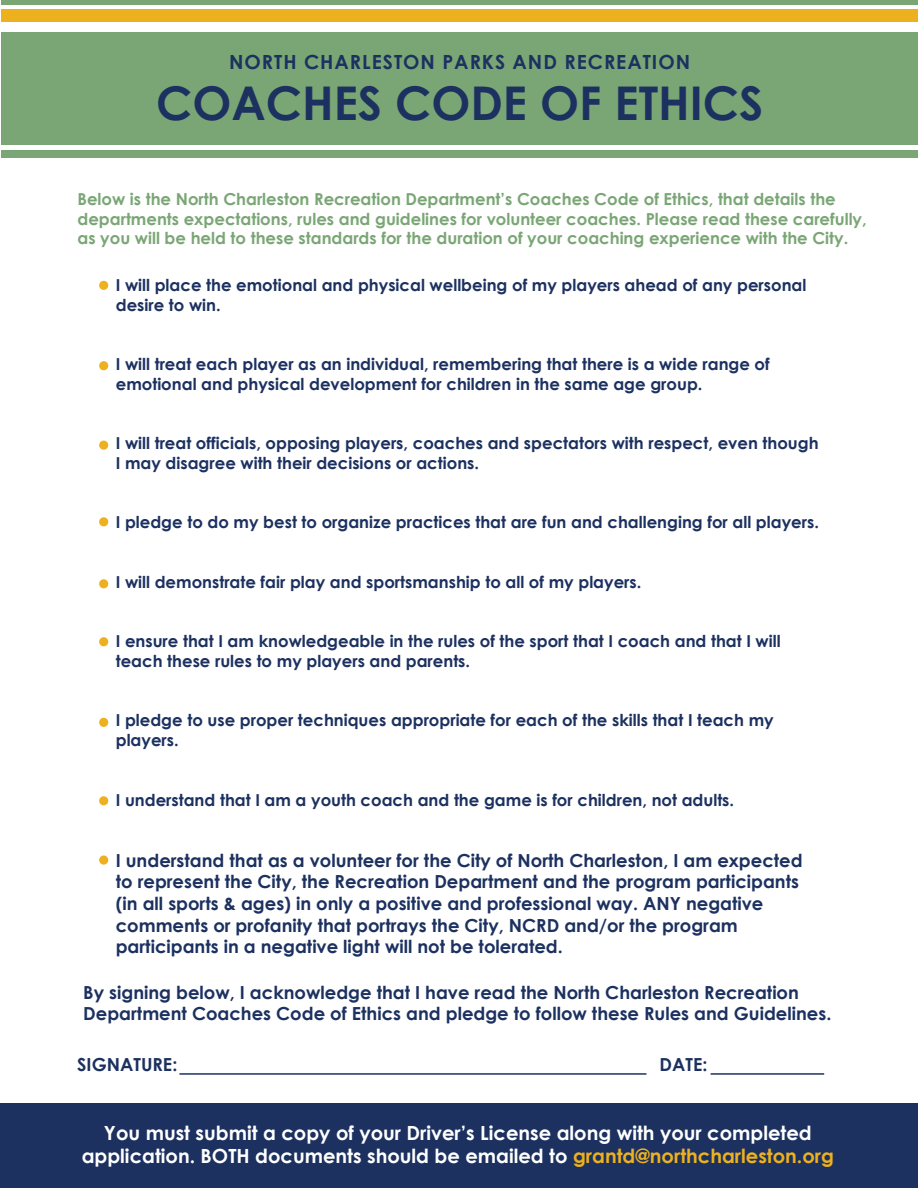
<style>
.page{position:relative;width:918px;height:1188px;background:#fff}
.page>*{position:absolute;margin:0;border:0;box-sizing:border-box;transform-origin:0 0}
.t1{font:700 46.5px "Century Gothic";color:#1c3160}
.t2{font:700 19.5px/23.4px "Century Gothic";color:#fff;text-align:center}
.t3{font:700 19.5px "Century Gothic";letter-spacing:.05em;color:#1c3160}
.t4{font:700 18px/21.6px "Century Gothic";color:#1c3160}
.t5{font:700 16.5px/19.8px "Century Gothic";color:#1c3160}
.t6{font:700 16.5px/19.8px "Century Gothic";color:#7aa675}
.s1{color:#edb11f}
</style>
<div class="page">
<div style="left:0;top:1104px;width:918px;height:84px;background:#1c3160"></div>
<div style="left:1px;top:9px;width:917px;height:13px;background:#edb11f"></div>
<div style="left:1px;top:32px;width:917px;height:126px;background:#7aa675"></div>
<div style="left:1px;top:0;width:917px;height:5px;background:#7aa675"></div>
<hr style="left:1px;top:145px;width:917px;height:4px;background:#fff">
<div style="left:99px;top:281px;width:9px;height:9px;background:#edb11f;border-radius:50%"></div>
<div style="left:99px;top:361px;width:9px;height:9px;background:#edb11f;border-radius:50%"></div>
<div style="left:99px;top:441px;width:9px;height:9px;background:#edb11f;border-radius:50%"></div>
<div style="left:99px;top:517px;width:9px;height:9px;background:#edb11f;border-radius:50%"></div>
<div style="left:99px;top:579px;width:9px;height:9px;background:#edb11f;border-radius:50%"></div>
<div style="left:99px;top:637px;width:9px;height:9px;background:#edb11f;border-radius:50%"></div>
<div style="left:99px;top:718px;width:9px;height:9px;background:#edb11f;border-radius:50%"></div>
<div style="left:99px;top:796px;width:9px;height:9px;background:#edb11f;border-radius:50%"></div>
<div style="left:99px;top:855px;width:9px;height:10px;background:#edb11f;border-radius:50%"></div>
<hr style="left:179px;top:1073px;width:468px;height:2px;background:#1c3260">
<hr style="left:711px;top:1073px;width:113px;height:2px;background:#1c3260">
<p class="t3" style="left:229px;top:48px;width:462px">NORTH CHARLESTON PARKS AND RECREATION</p>
<h1 class="t1" style="left:156px;top:67px;width:609px">COACHES CODE OF ETHICS</h1>
<p class="t6" style="left:78px;top:188px;width:791px">Below is the North Charleston Recreation Department’s Coaches Code of Ethics, that details the departments expectations, rules and guidelines for volunteer coaches. Please read these carefully, as you will be held to these standards for the duration of your coaching experience with the City.</p>
<p class="t5" style="left:116px;top:274px;width:692px">I will place the emotional and physical wellbeing of my players ahead of any personal desire to win.</p>
<p class="t5" style="left:116px;top:353px;width:656px">I will treat each player as an individual, remembering that there is a wide range of emotional and physical development for children in the same age group.</p>
<p class="t5" style="left:116px;top:433px;width:704px">I will treat officials, opposing players, coaches and spectators with respect, even though<br>I may disagree with their decisions or actions.</p>
<p class="t5" style="left:116px;top:512px;width:705px">I pledge to do my best to organize practices that are fun and challenging for all players.</p>
<p class="t5" style="left:116px;top:571px;width:527px">I will demonstrate fair play and sportsmanship to all of my players.</p>
<p class="t5" style="left:116px;top:631px;width:666px">I ensure that I am knowledgeable in the rules of the sport that I coach and that I will teach these rules to my players and parents.</p>
<p class="t5" style="left:116px;top:710px;width:660px">I pledge to use proper techniques appropriate for each of the skills that I teach my players.</p>
<p class="t5" style="left:116px;top:789px;width:620px">I understand that I am a youth coach and the game is for children, not adults.</p>
<p class="t4" style="left:116px;top:849px;width:688px">I understand that as a volunteer for the City of North Charleston, I am expected to represent the City, the Recreation Department and the program participants (in all sports &amp; ages) in only a positive and professional way. ANY negative comments or profanity that portrays the City, NCRD and/or the program participants in a negative light will not be tolerated.</p>
<p class="t4" style="left:83px;top:980px;width:750px">By signing below, I acknowledge that I have read the North Charleston Recreation<br>Department Coaches Code of Ethics and pledge to follow these Rules and Guidelines.</p>
<p class="t4" style="left:77px;top:1053px;width:102px">SIGNATURE:</p>
<p class="t4" style="left:660px;top:1053px;width:49px">DATE:</p>
<p class="t2" style="left:82px;top:1120px;width:754px">You must submit a copy of your Driver’s License along with your completed application. BOTH documents should be emailed to <span class="s1">grantd@northcharleston.org</span></p>
</div>
